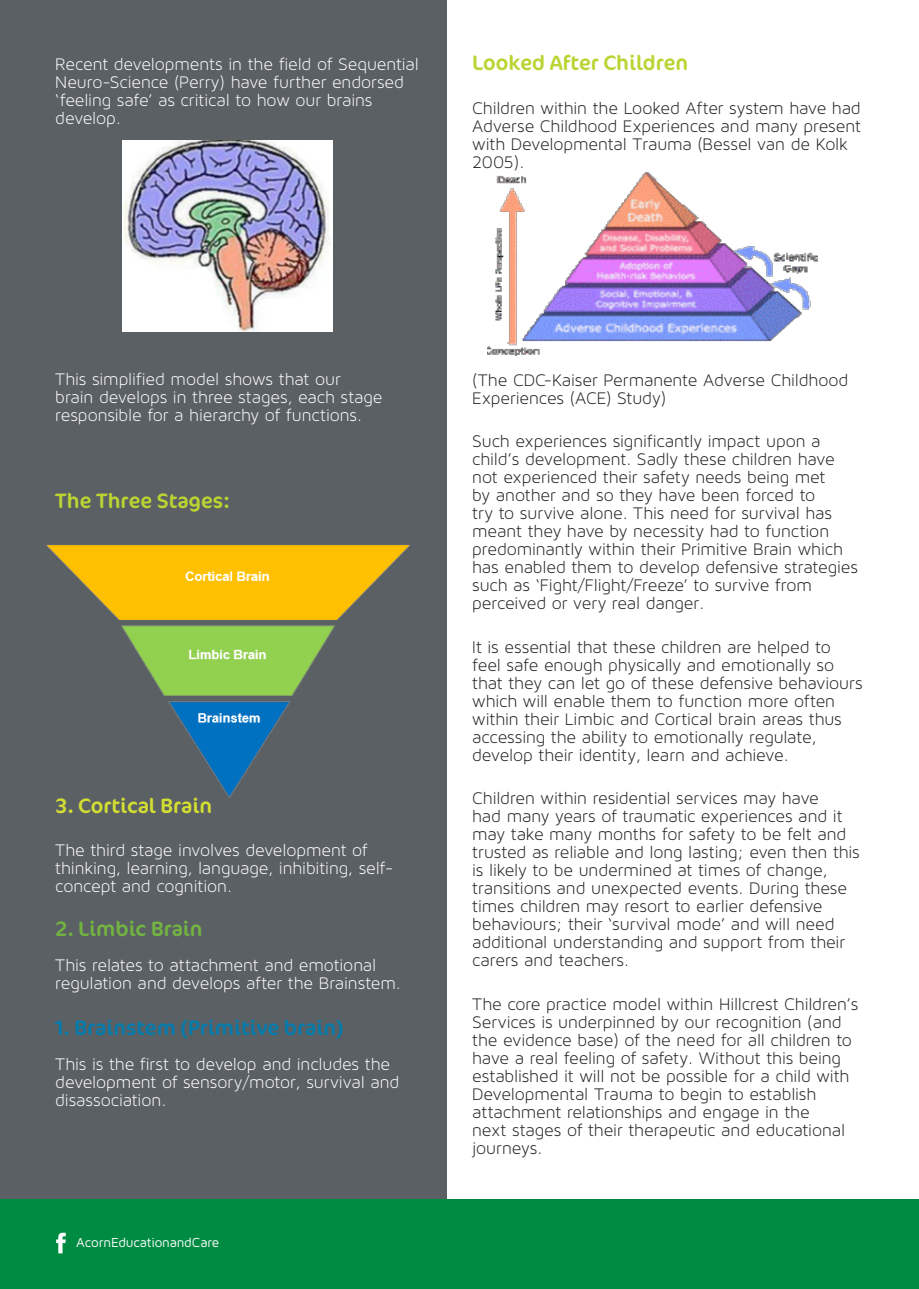
<style>
.page{position:relative;width:919px;height:1289px;background:#fff}
.page>*{position:absolute;margin:0;border:0;box-sizing:border-box;transform-origin:0 0}
.White_text_heading{font:21px "Cocon";color:#bad432}
.White_text_heading-2{font:21px "Cocon";color:#057bab}
.White_text_heading-3{font:21px "Cocon";color:#d3de32}
.White_text_heading-4{font:21px "Cocon";color:#72b341}
.White_text_heading-5{font:18px/18px "Maven Pro Light 300";letter-spacing:-.005em;color:#231f20}
.White_text_heading-6{font:18px/18px "Maven Pro Light 300";letter-spacing:-.01em;color:#fff}
.Basic_body_-_grey{font:13.5px "Maven Pro";letter-spacing:-.01em;color:#fff}
</style>
<div class="page">
<div style="left:0;top:0;width:446px;height:1198px;background:#5b6064"></div>
<img style="left:122px;top:140px;width:211px;height:192px">
<img style="left:46px;top:545px;width:364px;height:253px">
<img style="left:487px;top:172px;width:330px;height:183px">
<div style="left:0;top:1199px;width:918px;height:89px;background:#008b43"></div>
<svg style="left:56px;top:1232px;width:10px;height:21px"></svg>
<p class="White_text_heading-6" style="left:55px;top:55px;width:365px">Recent developments in the field of Sequential Neuro-Science (Perry) have further endorsed ‘feeling safe’ as critical to how our brains develop.</p>
<p class="White_text_heading" style="left:472px;top:50px;width:217px">Looked After Children</p>
<p class="White_text_heading-5" style="left:472px;top:99px;width:390px">Children within the Looked After system have had Adverse Childhood Experiences and many present with Developmental Trauma (Bessel van de Kolk 2005).</p>
<p class="White_text_heading-6" style="left:55px;top:370px;width:328px">This simplified model shows that our brain develops in three stages, each stage responsible for a hierarchy of functions.</p>
<p class="White_text_heading" style="left:55px;top:488px;width:176px">The Three Stages:</p>
<p class="White_text_heading-3" style="left:55px;top:792px;width:158px">3. Cortical Brain</p>
<p class="White_text_heading-6" style="left:55px;top:841px;width:340px">The third stage involves development of thinking, learning, language, inhibiting, self&shy;concept and cognition.</p>
<p class="White_text_heading-4" style="left:55px;top:915px;width:149px">2. Limbic Brain</p>
<p class="White_text_heading-6" style="left:55px;top:955px;width:347px">This relates to attachment and emotional regulation and develops after the Brainstem.</p>
<p class="White_text_heading-2" style="left:55px;top:1015px;width:290px">1. Brainstem (Primitive brain)</p>
<p class="White_text_heading-6" style="left:55px;top:1055px;width:345px">This is the first to develop and includes the development of sensory/motor, survival and disassociation.</p>
<p class="Basic_body_-_grey" style="left:76px;top:1233px;width:145px">AcornEducationandCare</p>
<p class="White_text_heading-5" style="left:472px;top:370px;width:377px">(The CDC-Kaiser Permanente Adverse Childhood<br>Experiences (ACE) Study)</p>
<p class="White_text_heading-5" style="left:472px;top:432px;width:387px">Such experiences significantly impact upon a child’s development. Sadly these children have not experienced their safety needs being met<br>by another and so they have been forced to<br>try to survive alone. This need for survival has meant they have by necessity had to function predominantly within their Primitive Brain which has enabled them to develop defensive strategies such as ‘Fight/Flight/Freeze’ to survive from perceived or very real danger.</p>
<p class="White_text_heading-5" style="left:472px;top:637px;width:392px">It is essential that these children are helped to feel safe enough physically and emotionally so that they can let go of these defensive behaviours which will enable them to function more often within their Limbic and Cortical brain areas thus accessing the ability to emotionally regulate, develop their identity, learn and achieve.</p>
<p class="White_text_heading-5" style="left:472px;top:789px;width:389px">Children within residential services may have<br>had many years of traumatic experiences and it may take many months for safety to be felt and trusted as reliable and long lasting; even then this is likely to be undermined at times of change, transitions and unexpected events. During these times children may resort to earlier defensive behaviours; their ‘survival mode’ and will need additional understanding and support from their carers and teachers.</p>
<p class="White_text_heading-5" style="left:472px;top:994px;width:387px">The core practice model within Hillcrest Children’s Services is underpinned by our recognition (and the evidence base) of the need for all children to have a real feeling of safety. Without this being established it will not be possible for a child with Developmental Trauma to begin to establish attachment relationships and engage in the<br>next stages of their therapeutic and educational journeys.</p>
</div>
